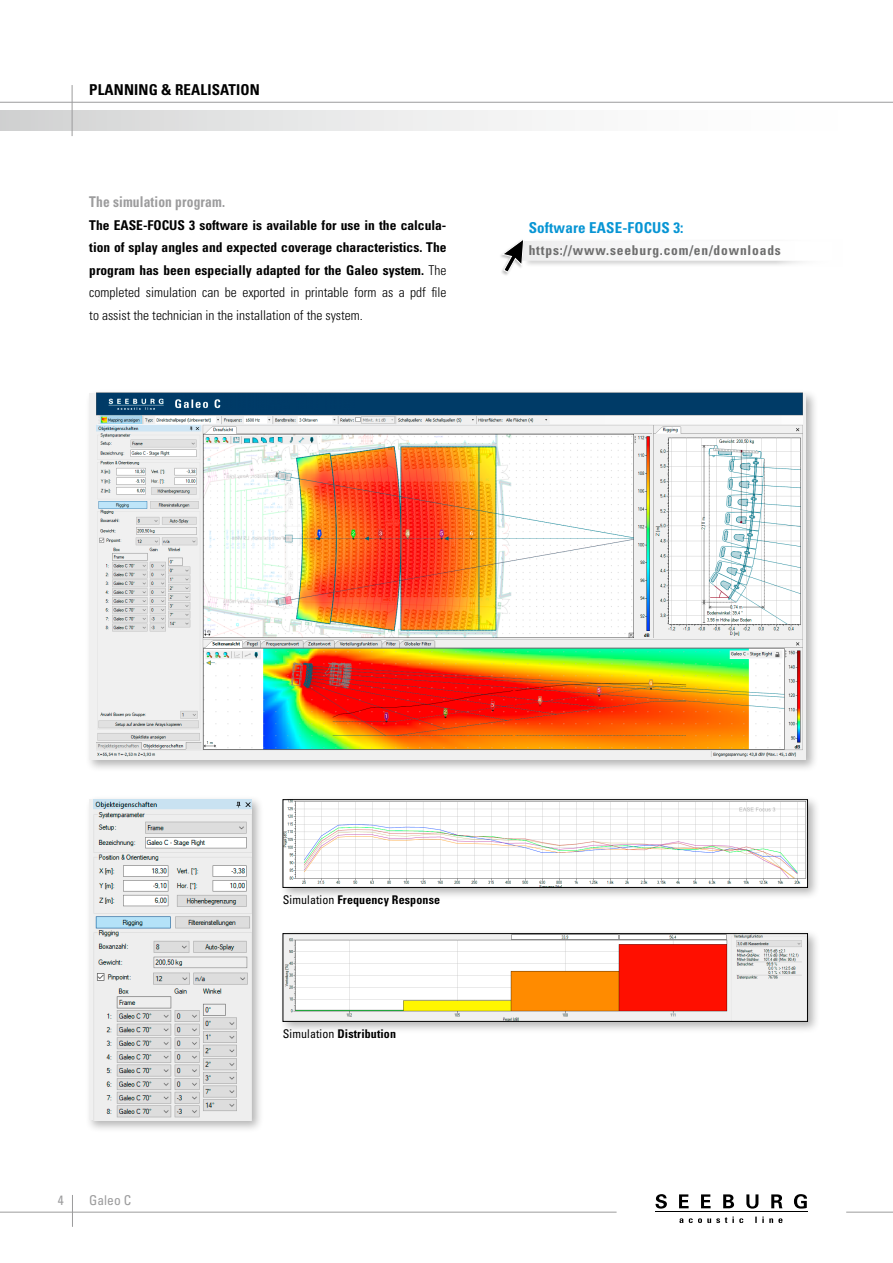
<style>
.page{position:relative;width:893px;height:1263px;background:#fff}
.page>*{position:absolute;margin:0;border:0;box-sizing:border-box;transform-origin:0 0}
.t1{font:700 condensed 15px "Univers";letter-spacing:.01em;color:#000}
.t2{font:700 condensed 15px "Univers";letter-spacing:.01em;color:#0795d4}
.t3{font:700 condensed 14.85px "Univers";letter-spacing:.01em;color:#9c9c9d;scale:.91 1}
.t4{font:700 condensed 13.5px/22.5px "Univers";color:#000;text-align:justify}
.t5{font:700 condensed 13.5px "Univers";letter-spacing:.06em;color:#6e6e6e}
.t6{font:condensed 13.5px "Univers";color:#9c9c9d}
.t7{font:700 condensed 12px "Univers";letter-spacing:.01em;color:#000}
.s1{font-weight:300}
.s2{font-weight:400}
</style>
<div class="page">
<div style="left:0;top:111px;width:893px;height:19px;background:linear-gradient(to right,#d5d6d6,#fff)"></div>
<hr style="left:0;top:102px;width:893px;height:1px;background:#9c9c9d">
<hr style="left:72px;top:85px;width:1px;height:51px;background:#9c9c9d">
<hr style="left:0;top:1212px;width:617px;height:1px;background:#9c9c9d">
<hr style="left:846px;top:1212px;width:47px;height:1px;background:#9c9c9d">
<hr style="left:655px;top:1211px;width:152px;height:1px;background:#000">
<svg style="left:679px;top:1216px;width:103px;height:7px"></svg>
<svg style="left:655px;top:1194px;width:12px;height:14px"></svg>
<svg style="left:679px;top:1194px;width:10px;height:14px"></svg>
<svg style="left:701px;top:1194px;width:10px;height:14px"></svg>
<svg style="left:723px;top:1194px;width:11px;height:14px"></svg>
<svg style="left:746px;top:1194px;width:12px;height:14px"></svg>
<svg style="left:771px;top:1194px;width:11px;height:14px"></svg>
<svg style="left:794px;top:1194px;width:13px;height:14px"></svg>
<hr style="left:72px;top:1195px;width:1px;height:32px;background:#9c9c9d">
<div style="left:499px;top:238px;width:26px;height:38px;background:#000;opacity:.25"></div>
<svg style="left:502px;top:238px;width:300px;height:35px"></svg>
<div style="left:85px;top:389px;width:734px;height:383px;background:#000;opacity:.3"></div>
<img style="left:97px;top:393px;width:706px;height:365px">
<div style="left:279px;top:795px;width:541px;height:105px;background:#000;opacity:.3"></div>
<img style="left:285px;top:801px;width:521px;height:84px">
<div style="left:283px;top:799px;width:525px;height:88px;border:1px solid #000"></div>
<div style="left:279px;top:929px;width:541px;height:105px;background:#000;opacity:.3"></div>
<img style="left:285px;top:935px;width:521px;height:84px">
<div style="left:283px;top:933px;width:525px;height:88px;border:1px solid #000"></div>
<div style="left:85px;top:795px;width:179px;height:338px;background:#000;opacity:.3"></div>
<div style="left:89px;top:799px;width:163px;height:321px;background:#f0f0f0"></div>
<img style="left:93px;top:799px;width:159px;height:321px">
<p class="t1" style="left:89px;top:81px;width:172px">PLANNING &amp; REALISATION</p>
<p class="t3" style="left:89px;top:193px;width:151px">The simulation program.</p>
<p class="t4" style="left:89px;top:213px;width:359px">The EASE-FOCUS 3 software is available for use in the calcula&shy;tion of splay angles and expected coverage characteristics. The program has been especially adapted for the Galeo system. <span class="s1">The completed simulation can be exported in printable form as a pdf file to assist the technician in the installation of the system.</span></p>
<p class="t2" style="left:529px;top:218px;width:156px">Software EASE-FOCUS 3:</p>
<p class="t5" style="left:529px;top:242px;width:254px">https://www.seeburg.com/en/downloads</p>
<p class="t6" style="left:58px;top:1191px;width:7px">4</p>
<p class="t6" style="left:89px;top:1191px;width:43px">Galeo C</p>
<p class="t7" style="left:283px;top:892px;width:159px"><span class="s2">Simulation</span> Frequency Response</p>
<p class="t7" style="left:283px;top:1026px;width:115px"><span class="s2">Simulation</span> Distribution</p>
</div>
